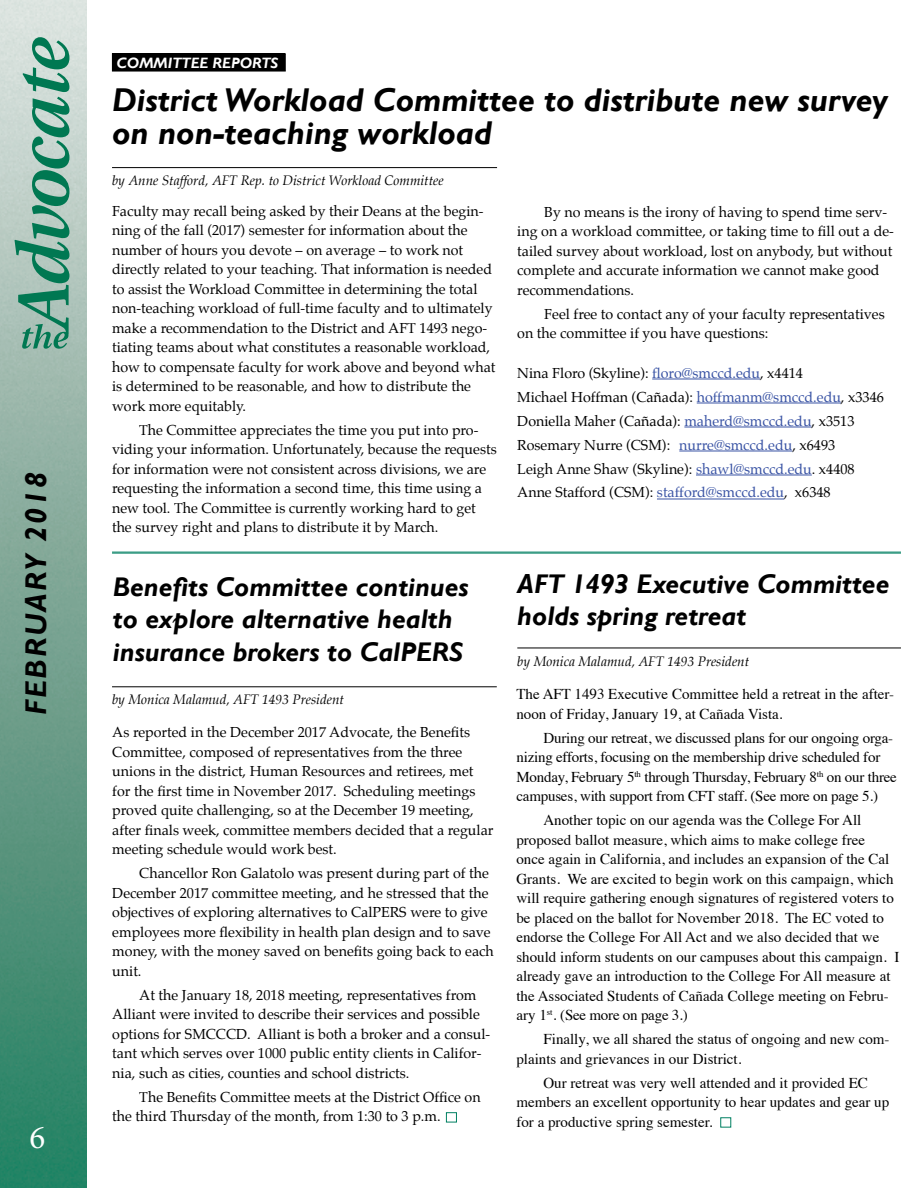
<style>
.page{position:relative;width:918px;height:1188px;background:#fff}
.page>*{position:absolute;margin:0;border:0;box-sizing:border-box;transform-origin:0 0}
.t1{font:italic 700 33px/33.8px "Gill Sans";color:#000}
.t2{font:33px "Minion Pro";color:#fff}
.t3{font:italic 700 30px "Gill Sans";letter-spacing:.07em;color:#000}
.t4{font:italic 700 27px/32.4px "Gill Sans";color:#000}
.t5{font:15px/19.5px "Times";color:#000}
.t6{font:italic 700 15px "Gill Sans";color:#fff}
.t7{font:14.25px/19.5px "Palatino";color:#000}
.t8{font:italic 13.5px "Palatino";color:#000}
.s1{color:#3953a4}
</style>
<div class="page">
<img style="left:0;top:0;width:86px;height:1188px">
<svg style="left:15px;top:37px;width:54px;height:312px;background:#80b3a1"></svg>
<hr style="left:112px;top:167px;width:385px;height:1px;background:#000">
<hr style="left:652px;top:379px;width:108px;height:1px;background:#3953a4">
<hr style="left:697px;top:403px;width:144px;height:1px;background:#3953a4">
<hr style="left:684px;top:427px;width:128px;height:1px;background:#3953a4">
<hr style="left:679px;top:451px;width:113px;height:1px;background:#3953a4">
<hr style="left:696px;top:475px;width:116px;height:1px;background:#3953a4">
<hr style="left:657px;top:499px;width:127px;height:1px;background:#3953a4">
<hr style="left:112px;top:552px;width:789px;height:1px;background:#008062">
<hr style="left:112px;top:553px;width:789px;height:1px;background:#008062">
<hr style="left:517px;top:648px;width:384px;height:1px;background:#000">
<hr style="left:112px;top:686px;width:385px;height:1px;background:#000">
<div style="left:446px;top:1112px;width:11px;height:10px;border:1px solid #008062"></div>
<div style="left:720px;top:1117px;width:11px;height:11px;border:1px solid #008062"></div>
<div style="left:112px;top:54px;width:173px;height:17px;background:#000"></div>
<div style="left:112px;top:53px;width:174px;height:18px;border:1px solid #000"></div>
<h2 class="t3" style="left:18px;top:715px;width:244px;rotate:-90deg">FEBRUARY 2018</h2>
<h1 class="t2" style="left:30px;top:1115px;width:17px">6</h1>
<p class="t6" style="left:117px;top:54px;width:163px">COMMITTEE REPORTS</p>
<h1 class="t1" style="left:112px;top:83px;width:777px">District Workload Committee to distribute new survey on non-teaching workload</h1>
<p class="t8" style="left:112px;top:170px;width:333px">by Anne Stafford, AFT Rep. to District Workload Committee</p>
<p class="t7" style="left:517px;top:202px;width:378px;text-indent:27px">By no means is the irony of having to spend time serv&shy;ing on a workload committee, or taking time to fill out a de&shy;tailed survey about workload, lost on anybody, but without complete and accurate information we cannot make good recommendations.</p>
<p class="t7" style="left:517px;top:304px;width:369px;text-indent:27px">Feel free to contact any of your faculty representatives on the committee if you have questions:</p>
<p class="t7" style="left:517px;top:361px;width:368px;line-height:24px">Nina Floro (Skyline): <span class="s1">floro@smccd.edu</span>, x4414<br>Michael Hoffman (Cañada): <span class="s1">hoffmanm@smccd.edu</span>, x3346<br>Doniella Maher (Cañada): <span class="s1">maherd@smccd.edu</span>, x3513<br>Rosemary Nurre (CSM): <span class="s1">nurre@smccd.edu</span>, x6493<br>Leigh Anne Shaw (Skyline): <span class="s1">shawl@smccd.edu</span>. x4408<br>Anne Stafford (CSM): <span class="s1">stafford@smccd.edu</span>, x6348</p>
<p class="t7" style="left:112px;top:201px;width:385px">Faculty may recall being asked by their Deans at the begin&shy;ning of the fall (2017) semester for information about the number of hours you devote – on average – to work not directly related to your teaching. That information is needed to assist the Workload Committee in determining the total non-teaching workload of full-time faculty and to ultimately make a recommendation to the District and AFT 1493 nego&shy;tiating teams about what constitutes a reasonable workload, how to compensate faculty for work above and beyond what is determined to be reasonable, and how to distribute the work more equitably.</p>
<p class="t7" style="left:112px;top:420px;width:386px;text-indent:27px">The Committee appreciates the time you put into pro&shy;viding your information. Unfortunately, because the requests for information were not consistent across divisions, we are requesting the information a second time, this time using a new tool. The Committee is currently working hard to get the survey right and plans to distribute it by March.</p>
<h3 class="t4" style="left:113px;top:571px;width:357px">Benefits Committee continues to explore alternative health insurance brokers to CalPERS</h3>
<h3 class="t4" style="left:517px;top:568px;width:374px">AFT 1493 Executive Committee holds spring retreat</h3>
<p class="t8" style="left:517px;top:650px;width:233px">by Monica Malamud, AFT 1493 President</p>
<p class="t8" style="left:112px;top:689px;width:233px">by Monica Malamud, AFT 1493 President</p>
<p class="t7" style="left:112px;top:723px;width:383px">As reported in the December 2017 Advocate, the Benefits Committee, composed of representatives from the three unions in the district, Human Resources and retirees, met for the first time in November 2017. Scheduling meetings proved quite challenging, so at the December 19 meeting, after finals week, committee members decided that a regular meeting schedule would work best.</p>
<p class="t7" style="left:112px;top:864px;width:383px;text-indent:27px">Chancellor Ron Galatolo was present during part of the December 2017 committee meeting, and he stressed that the objectives of exploring alternatives to CalPERS were to give employees more flexibility in health plan design and to save money, with the money saved on benefits going back to each unit.</p>
<p class="t7" style="left:112px;top:985px;width:380px;text-indent:27px">At the January 18, 2018 meeting, representatives from Alliant were invited to describe their services and possible options for SMCCCD. Alliant is both a broker and a consul&shy;tant which serves over 1000 public entity clients in Califor&shy;nia, such as cities, counties and school districts.</p>
<p class="t7" style="left:112px;top:1087px;width:370px;text-indent:27px">The Benefits Committee meets at the District Office on the third Thursday of the month, from 1:30 to 3 p.m.</p>
<p class="t5" style="left:516px;top:683px;width:379px">The AFT 1493 Executive Committee held a retreat in the after&shy;noon of Friday, January 19, at Cañada Vista.</p>
<p class="t5" style="left:516px;top:727px;width:382px;text-indent:27px">During our retreat, we discussed plans for our ongoing orga&shy;nizing efforts, focusing on the membership drive scheduled for Monday, February 5<sup>th</sup> through Thursday, February 8<sup>th</sup> on our three campuses, with support from CFT staff. (See more on page 5.)</p>
<p class="t5" style="left:516px;top:809px;width:384px;text-indent:27px">Another topic on our agenda was the College For All proposed ballot measure, which aims to make college free<br>once again in California, and includes an expansion of the Cal Grants. We are excited to begin work on this campaign, which will require gathering enough signatures of registered voters to be placed on the ballot for November 2018. The EC voted to endorse the College For All Act and we also decided that we should inform students on our campuses about this campaign. I already gave an introduction to the College For All measure at the Associated Students of Cañada College meeting on Febru&shy;ary 1<sup>st</sup>. (See more on page 3.)</p>
<p class="t5" style="left:516px;top:1028px;width:375px;text-indent:27px">Finally, we all shared the status of ongoing and new com&shy;plaints and grievances in our District.</p>
<p class="t5" style="left:516px;top:1072px;width:374px;text-indent:27px">Our retreat was very well attended and it provided EC members an excellent opportunity to hear updates and gear up for a productive spring semester.</p>
</div>
